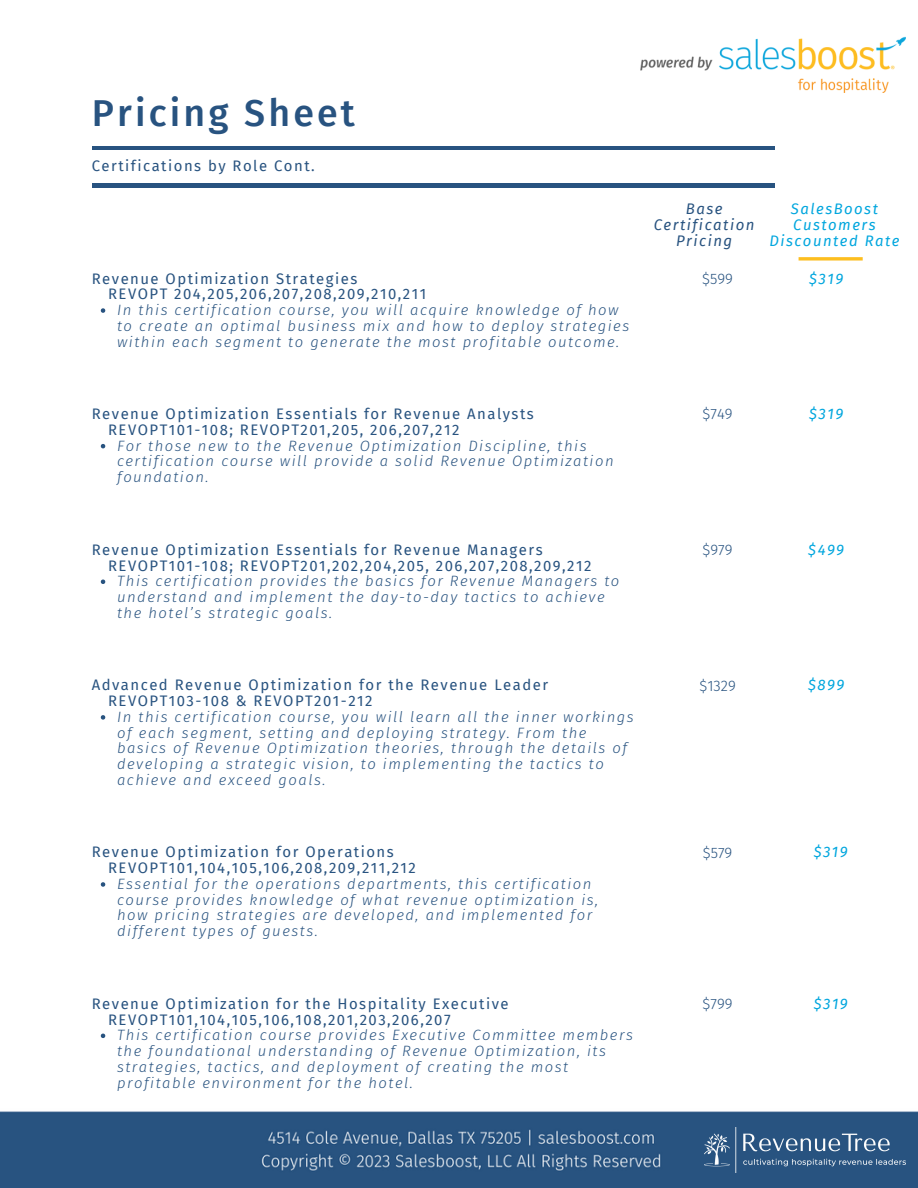
<style>
.page{position:relative;width:918px;height:1188px;background:#fff}
.page>*{position:absolute;margin:0;border:0;box-sizing:border-box;transform-origin:0 0}
.t1{font:500 37.5px "Fira Sans";letter-spacing:.085em;color:#285380}
.t2{font:300 15px "Fira Sans";color:#285380}
.t3{font:italic 15px "Fira Sans";letter-spacing:.1em;color:#285380}
.t4{font:italic 15px "Fira Sans";letter-spacing:.1em;color:#01a6de}
.t5{font:italic 300 14.85px/15.8px "Fira Sans";letter-spacing:.1em;color:#285380}
.t6{font:14.85px "Fira Sans";letter-spacing:.1em;color:#285380}
.t7{font:italic 14.85px/15.8px "Fira Sans";letter-spacing:.1em;color:#01a6de;text-align:center}
</style>
<div class="page">
<img style="left:0;top:92px;width:918px;height:1096px">
<img style="left:704px;top:1127px;width:202px;height:45px">
<img style="left:640px;top:36px;width:266px;height:56px">
<hr style="left:92px;top:147px;width:683px;height:3px;background:#285380">
<hr style="left:92px;top:184px;width:683px;height:3px;background:#285380">
<svg style="left:101px;top:308px;width:4px;height:5px"></svg>
<svg style="left:101px;top:444px;width:4px;height:4px"></svg>
<svg style="left:101px;top:580px;width:4px;height:4px"></svg>
<svg style="left:101px;top:715px;width:4px;height:5px"></svg>
<svg style="left:101px;top:882px;width:4px;height:5px"></svg>
<svg style="left:101px;top:1034px;width:4px;height:4px"></svg>
<svg style="left:799px;top:257px;width:64px;height:4px"></svg>
<p class="t1" style="left:92px;top:91px;width:265px">Pricing Sheet</p>
<p class="t6" style="left:92px;top:157px;width:225px">Certifications by Role Cont.</p>
<p class="t6" style="left:92px;top:270px;width:267px">Revenue Optimization Strategies</p>
<p class="t6" style="left:108px;top:285px;width:320px">REVOPT 204,205,206,207,208,209,210,211</p>
<p class="t5" style="left:117px;top:302px;width:514px">In this certification course, you will acquire knowledge of how to create an optimal business mix and how to deploy strategies within each segment to generate the most profitable outcome.</p>
<p class="t6" style="left:92px;top:405px;width:444px">Revenue Optimization Essentials for Revenue Analysts</p>
<p class="t6" style="left:108px;top:421px;width:353px">REVOPT101-108; REVOPT201,205, 206,207,212</p>
<p class="t5" style="left:117px;top:438px;width:498px">For those new to the Revenue Optimization Discipline, this certification course will provide a solid Revenue Optimization foundation.</p>
<p class="t3" style="left:686px;top:200px;width:38px">Base</p>
<p class="t3" style="left:654px;top:216px;width:102px">Certification</p>
<p class="t3" style="left:676px;top:232px;width:58px">Pricing</p>
<p class="t2" style="left:702px;top:270px;width:32px">$599</p>
<p class="t7" style="left:769px;top:202px;width:132px">SalesBoost<br>Customers<br>Discounted Rate</p>
<p class="t4" style="left:809px;top:270px;width:35px">$319</p>
<p class="t2" style="left:703px;top:405px;width:31px">$749</p>
<p class="t4" style="left:809px;top:405px;width:35px">$319</p>
<p class="t6" style="left:92px;top:541px;width:452px">Revenue Optimization Essentials for Revenue Managers</p>
<p class="t6" style="left:108px;top:557px;width:485px">REVOPT101-108; REVOPT201,202,204,205, 206,207,208,209,212</p>
<p class="t5" style="left:117px;top:573px;width:504px">This certification provides the basics for Revenue Managers to understand and implement the day-to-day tactics to achieve the hotel’s strategic goals.</p>
<p class="t6" style="left:92px;top:676px;width:458px">Advanced Revenue Optimization for the Revenue Leader</p>
<p class="t6" style="left:108px;top:692px;width:266px">REVOPT103-108 &amp; REVOPT201-212</p>
<p class="t5" style="left:117px;top:709px;width:518px">In this certification course, you will learn all the inner workings of each segment, setting and deploying strategy. From the basics of Revenue Optimization theories, through the details of developing a strategic vision, to implementing the tactics to achieve and exceed goals.</p>
<p class="t6" style="left:92px;top:844px;width:304px">Revenue Optimization for Operations</p>
<p class="t6" style="left:108px;top:859px;width:309px">REVOPT101,104,105,106,208,209,211,212</p>
<p class="t5" style="left:117px;top:876px;width:483px">Essential for the operations departments, this certification course provides knowledge of what revenue optimization is, how pricing strategies are developed, and implemented for different types of guests.</p>
<p class="t6" style="left:92px;top:995px;width:418px">Revenue Optimization for the Hospitality Executive</p>
<p class="t6" style="left:108px;top:1011px;width:344px">REVOPT101,104,105,106,108,201,203,206,207</p>
<p class="t5" style="left:117px;top:1027px;width:517px">This certification course provides Executive Committee members the foundational understanding of Revenue Optimization, its strategies, tactics, and deployment of creating the most profitable environment for the hotel.</p>
<p class="t2" style="left:703px;top:541px;width:31px">$979</p>
<p class="t2" style="left:699px;top:677px;width:38px">$1329</p>
<p class="t2" style="left:703px;top:844px;width:31px">$579</p>
<p class="t2" style="left:703px;top:995px;width:31px">$799</p>
<p class="t4" style="left:808px;top:541px;width:37px">$499</p>
<p class="t4" style="left:808px;top:676px;width:38px">$899</p>
<p class="t4" style="left:814px;top:843px;width:35px">$319</p>
<p class="t4" style="left:814px;top:995px;width:35px">$319</p>
</div>
